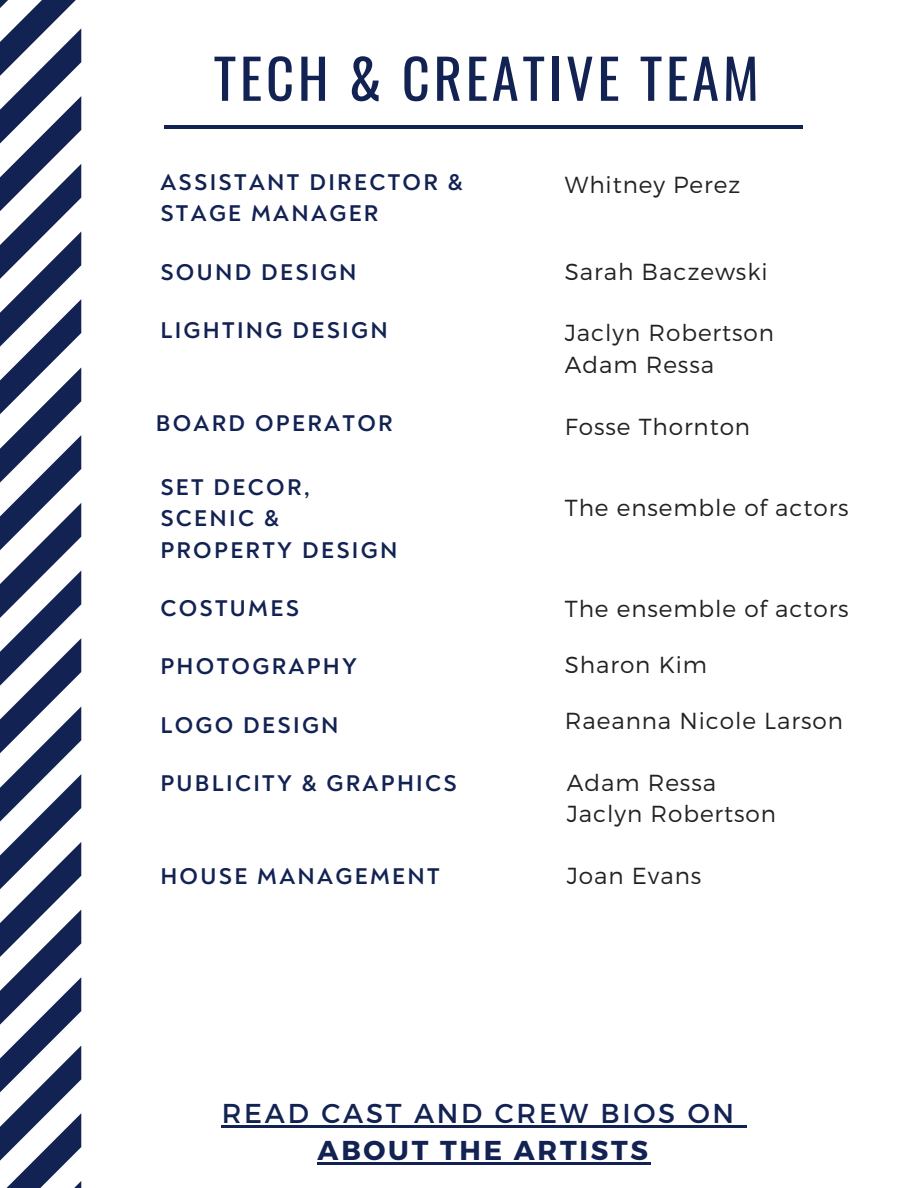
<style>
.page{position:relative;width:918px;height:1188px;background:#fff}
.page>*{position:absolute;margin:0;border:0;box-sizing:border-box;transform-origin:0 0}
.t1{font:54.6px "Oswald";letter-spacing:.07em;color:#122253}
.t2{font:27.3px/37.2px "Montserrat";letter-spacing:.1em;color:#122253;text-align:center}
.t3{font:300 23.25px "Montserrat";letter-spacing:.04em;color:#222}
.t4{font:700 23.25px/31.5px "Noah";letter-spacing:.1em;color:#122253}
.s1{font-weight:700}
</style>
<div class="page">
<svg style="left:0;top:0;width:81px;height:1188px"></svg>
<hr style="left:164px;top:126px;width:639px;height:3px;background:#122253">
<hr style="left:222px;top:1125px;width:515px;height:2px;background:#122253">
<svg style="left:737px;top:1125px;width:10px;height:2px"></svg>
<hr style="left:318px;top:1162px;width:333px;height:2px;background:#122253">
<h3 class="t1" style="left:214px;top:36px;width:547px">TECH &amp; CREATIVE TEAM</h3>
<h3 class="t4" style="left:160px;top:167px;width:304px">ASSISTANT DIRECTOR &amp;<br>STAGE MANAGER</h3>
<p class="t3" style="left:565px;top:170px;width:177px">Whitney Perez</p>
<h1 class="t4" style="left:160px;top:257px;width:198px">SOUND DESIGN</h1>
<p class="t3" style="left:565px;top:256px;width:204px">Sarah Baczewski</p>
<h3 class="t4" style="left:160px;top:315px;width:229px">LIGHTING DESIGN</h3>
<p class="t3" style="left:565px;top:318px;width:211px">Jaclyn Robertson</p>
<h3 class="t3" style="left:565px;top:349px;width:151px">Adam Ressa</h3>
<p class="t4" style="left:156px;top:408px;width:238px">BOARD OPERATOR</p>
<h3 class="t3" style="left:565px;top:411px;width:187px">Fosse Thornton</h3>
<h3 class="t4" style="left:160px;top:472px;width:239px">SET DECOR,<br>SCENIC &amp;<br>PROPERTY DESIGN</h3>
<h2 class="t3" style="left:565px;top:493px;width:285px">The ensemble of actors</h2>
<p class="t4" style="left:160px;top:593px;width:140px">COSTUMES</p>
<p class="t3" style="left:565px;top:594px;width:285px">The ensemble of actors</p>
<p class="t4" style="left:160px;top:651px;width:198px">PHOTOGRAPHY</p>
<h3 class="t3" style="left:565px;top:649px;width:144px">Sharon Kim</h3>
<h3 class="t4" style="left:160px;top:710px;width:180px">LOGO DESIGN</h3>
<p class="t3" style="left:565px;top:706px;width:280px">Raeanna Nicole Larson</p>
<h3 class="t4" style="left:160px;top:768px;width:298px">PUBLICITY &amp; GRAPHICS</h3>
<p class="t3" style="left:567px;top:767px;width:151px">Adam Ressa</p>
<p class="t3" style="left:567px;top:799px;width:211px">Jaclyn Robertson</p>
<h3 class="t4" style="left:160px;top:861px;width:281px">HOUSE MANAGEMENT</h3>
<p class="t3" style="left:567px;top:861px;width:136px">Joan Evans</p>
<p class="t2" style="left:222px;top:1093px;width:514px">READ CAST AND CREW BIOS ON<br><span class="s1">ABOUT THE ARTISTS</span></p>
</div>
